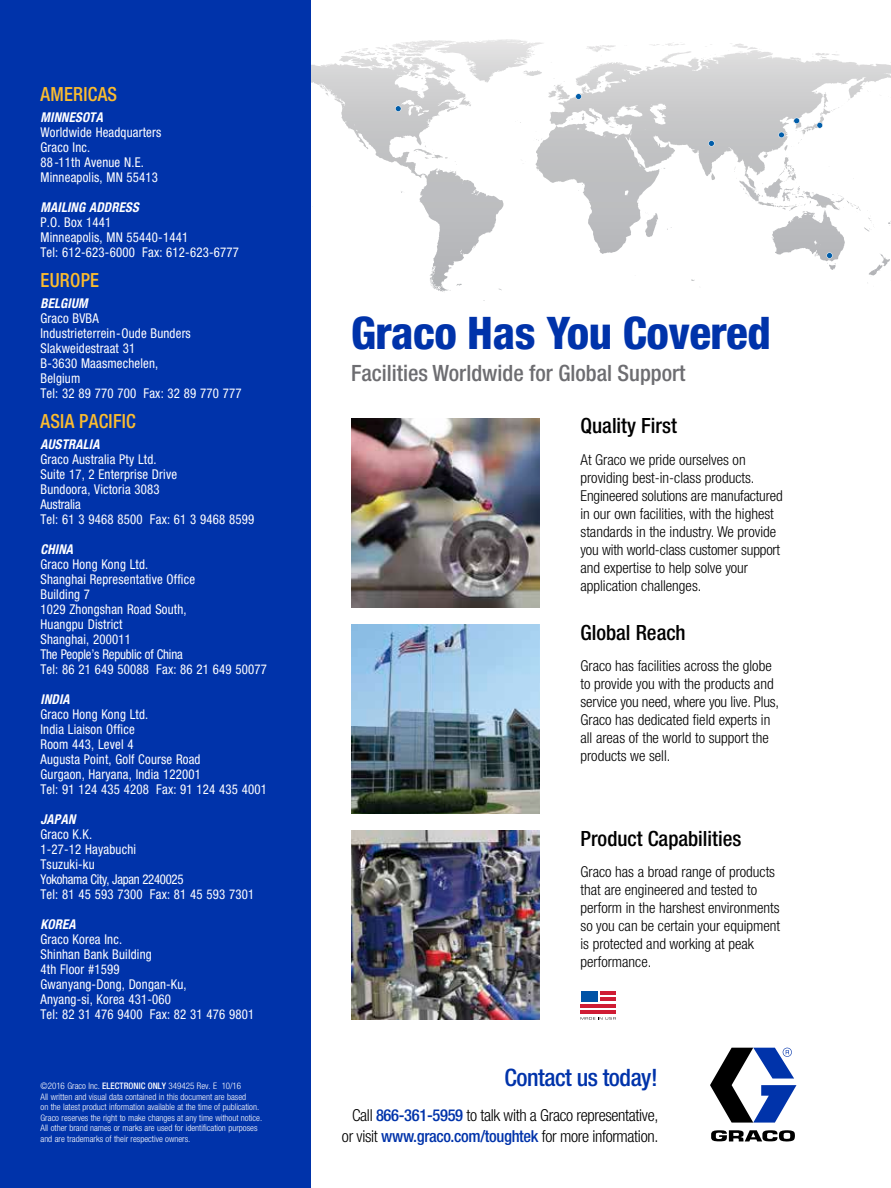
<style>
.page{position:relative;width:891px;height:1188px;background:#fff}
.page>*{position:absolute;margin:0;border:0;box-sizing:border-box;transform-origin:0 0}
.t1{font:800 condensed 45px "Helvetica Neue LT Std";letter-spacing:-.01em;color:#03a}
.t2{font:500 condensed 24px "Helvetica Neue LT Std";letter-spacing:-.02em;color:#03a}
.t3{font:500 condensed 22.5px "Helvetica Neue LT Std";color:#6d6d71}
.t4{font:500 condensed 21px "Helvetica Neue LT Std";color:#000}
.t5{font:500 condensed 19.5px "Helvetica Neue LT Std";letter-spacing:.015em;color:#fbbc2f;scale:.95 1}
.t6{font:300 condensed 16.5px/21px "Helvetica Neue LT Std";letter-spacing:-.02em;color:#000;text-align:right}
.t7{font:300 condensed 15px/18px "Helvetica Neue LT Std";color:#000}
.t8{font:condensed 13.5px/15px "Helvetica Neue LT Std";letter-spacing:.015em;color:#fff;scale:.95 1}
.t9{font:italic 700 condensed 13.5px "Helvetica Neue LT Std";letter-spacing:.015em;color:#fff;scale:.95 1}
.t10{font:300 condensed 9px/10.5px "Helvetica Neue LT Std";color:#fff}
.s1{font-weight:500}
.s2{font-weight:500;color:#03a}
</style>
<div class="page">
<svg style="left:310px;top:0;width:581px;height:324px"></svg>
<svg style="left:430px;top:270px;width:3px;height:18px"></svg>
<svg style="left:444px;top:284px;width:18px;height:9px"></svg>
<svg style="left:413px;top:142px;width:44px;height:35px"></svg>
<svg style="left:653px;top:107px;width:12px;height:13px"></svg>
<svg style="left:569px;top:118px;width:6px;height:3px"></svg>
<svg style="left:667px;top:227px;width:5px;height:3px"></svg>
<svg style="left:515px;top:121px;width:6px;height:2px"></svg>
<svg style="left:534px;top:138px;width:9px;height:3px"></svg>
<svg style="left:578px;top:184px;width:5px;height:7px"></svg>
<svg style="left:638px;top:200px;width:2px;height:6px"></svg>
<svg style="left:660px;top:168px;width:6px;height:5px"></svg>
<svg style="left:710px;top:173px;width:5px;height:7px"></svg>
<svg style="left:867px;top:253px;width:24px;height:34px"></svg>
<svg style="left:888px;top:220px;width:3px;height:6px"></svg>
<svg style="left:812px;top:52px;width:28px;height:9px"></svg>
<svg style="left:790px;top:57px;width:12px;height:4px"></svg>
<svg style="left:581px;top:109px;width:37px;height:21px"></svg>
<svg style="left:521px;top:160px;width:5px;height:5px"></svg>
<svg style="left:645px;top:212px;width:14px;height:26px"></svg>
<svg style="left:648px;top:42px;width:114px;height:25px"></svg>
<svg style="left:319px;top:39px;width:187px;height:73px"></svg>
<svg style="left:522px;top:42px;width:94px;height:58px"></svg>
<svg style="left:708px;top:140px;width:7px;height:7px"></svg>
<svg style="left:729px;top:84px;width:153px;height:155px"></svg>
<svg style="left:826px;top:252px;width:10px;height:18px"></svg>
<div style="left:0;top:0;width:310px;height:1188px;background:#03a"></div>
<img style="left:351px;top:418px;width:189px;height:189px">
<img style="left:351px;top:625px;width:189px;height:189px">
<img style="left:351px;top:831px;width:189px;height:189px">
<svg style="left:710px;top:1048px;width:86px;height:75px"></svg>
<svg style="left:711px;top:1130px;width:84px;height:12px"></svg>
<hr style="left:600px;top:991px;width:16px;height:4px;background:#cf1c34">
<hr style="left:600px;top:997px;width:16px;height:4px;background:#cf1c34">
<hr style="left:581px;top:1004px;width:35px;height:4px;background:#cf1c34">
<hr style="left:581px;top:1010px;width:35px;height:4px;background:#cf1c34">
<div style="left:581px;top:991px;width:17px;height:10px;background:#0053a6"></div>
<svg style="left:581px;top:1017px;width:35px;height:3px"></svg>
<h3 class="t5" style="left:40px;top:83px;width:82px">AMERICAS</h3>
<p class="t9" style="left:40px;top:109px;width:67px">MINNESOTA</p>
<p class="t8" style="left:40px;top:125px;width:129px">Worldwide Headquarters<br>Graco Inc.<br>88-11th Avenue N.E.<br>Minneapolis, MN 55413</p>
<p class="t9" style="left:41px;top:199px;width:105px">MAILING ADDRESS</p>
<p class="t8" style="left:41px;top:215px;width:210px">P.O. Box 1441<br>Minneapolis, MN 55440-1441<br>Tel: 612-623-6000 Fax: 612-623-6777</p>
<h3 class="t5" style="left:40px;top:269px;width:63px">EUROPE</h3>
<p class="t9" style="left:40px;top:295px;width:51px">BELGIUM</p>
<p class="t8" style="left:40px;top:311px;width:213px">Graco BVBA<br>Industrieterrein-Oude Bunders<br>Slakweidestraat 31<br>B-3630 Maasmechelen,<br>Belgium<br>Tel: 32 89 770 700 Fax: 32 89 770 777</p>
<h3 class="t5" style="left:40px;top:410px;width:102px">ASIA PACIFIC</h3>
<p class="t9" style="left:40px;top:436px;width:64px">AUSTRALIA</p>
<p class="t8" style="left:40px;top:452px;width:227px">Graco Australia Pty Ltd.<br>Suite 17, 2 Enterprise Drive<br>Bundoora, Victoria 3083<br>Australia<br>Tel: 61 3 9468 8500 Fax: 61 3 9468 8599</p>
<p class="t9" style="left:40px;top:541px;width:36px">CHINA</p>
<p class="t8" style="left:40px;top:557px;width:240px">Graco Hong Kong Ltd.<br>Shanghai Representative Office<br>Building 7<br>1029 Zhongshan Road South,<br>Huangpu District<br>Shanghai, 200011<br>The People’s Republic of China<br>Tel: 86 21 649 50088 Fax: 86 21 649 50077</p>
<p class="t9" style="left:40px;top:691px;width:32px">INDIA</p>
<p class="t8" style="left:40px;top:707px;width:240px">Graco Hong Kong Ltd.<br>India Liaison Office<br>Room 443, Level 4<br>Augusta Point, Golf Course Road<br>Gurgaon, Haryana, India 122001<br>Tel: 91 124 435 4208 Fax: 91 124 435 4001</p>
<p class="t9" style="left:40px;top:811px;width:38px">JAPAN</p>
<p class="t8" style="left:40px;top:827px;width:227px">Graco K.K.<br>1-27-12 Hayabuchi<br>Tsuzuki-ku<br>Yokohama City, Japan 2240025<br>Tel: 81 45 593 7300 Fax: 81 45 593 7301</p>
<p class="t9" style="left:40px;top:916px;width:39px">KOREA</p>
<p class="t8" style="left:40px;top:932px;width:227px">Graco Korea Inc.<br>Shinhan Bank Building<br>4th Floor #1599<br>Gwanyang-Dong, Dongan-Ku,<br>Anyang-si, Korea 431-060<br>Tel: 82 31 476 9400 Fax: 82 31 476 9801</p>
<p class="t10" style="left:40px;top:1080px;width:223px">©2016 Graco Inc. <span class="s1">ELECTRONIC ONLY</span> 349425 Rev. E 10/16<br>All written and visual data contained in this document are based<br>on the latest product information available at the time of publication.<br>Graco reserves the right to make changes at any time without notice.<br>All other brand names or marks are used for identification purposes and are trademarks of their respective owners.</p>
<h1 class="t1" style="left:351px;top:305px;width:421px">Graco Has You Covered</h1>
<h3 class="t3" style="left:351px;top:359px;width:336px">Facilities Worldwide for Global Support</h3>
<h3 class="t4" style="left:580px;top:413px;width:98px">Quality First</h3>
<p class="t7" style="left:580px;top:451px;width:204px">At Graco we pride ourselves on providing best-in-class products.<br>Engineered solutions are manufactured in our own facilities, with the highest standards in the industry. We provide you with world-class customer support and expertise to help solve your application challenges.</p>
<h3 class="t4" style="left:580px;top:620px;width:107px">Global Reach</h3>
<p class="t7" style="left:580px;top:657px;width:200px">Graco has facilities across the globe to provide you with the products and service you need, where you live. Plus, Graco has dedicated field experts in all areas of the world to support the products we sell.</p>
<h3 class="t4" style="left:580px;top:826px;width:162px">Product Capabilities</h3>
<p class="t7" style="left:580px;top:863px;width:201px">Graco has a broad range of products that are engineered and tested to perform in the harshest environments so you can be certain your equipment is protected and working at peak performance.</p>
<h2 class="t2" style="left:505px;top:1063px;width:155px">Contact us today!</h2>
<p class="t6" style="left:342px;top:1104px;width:318px">Call <span class="s2">866-361-5959</span> to talk with a Graco representative, or visit <span class="s2">www.graco.com/toughtek</span> for more information.</p>
</div>
